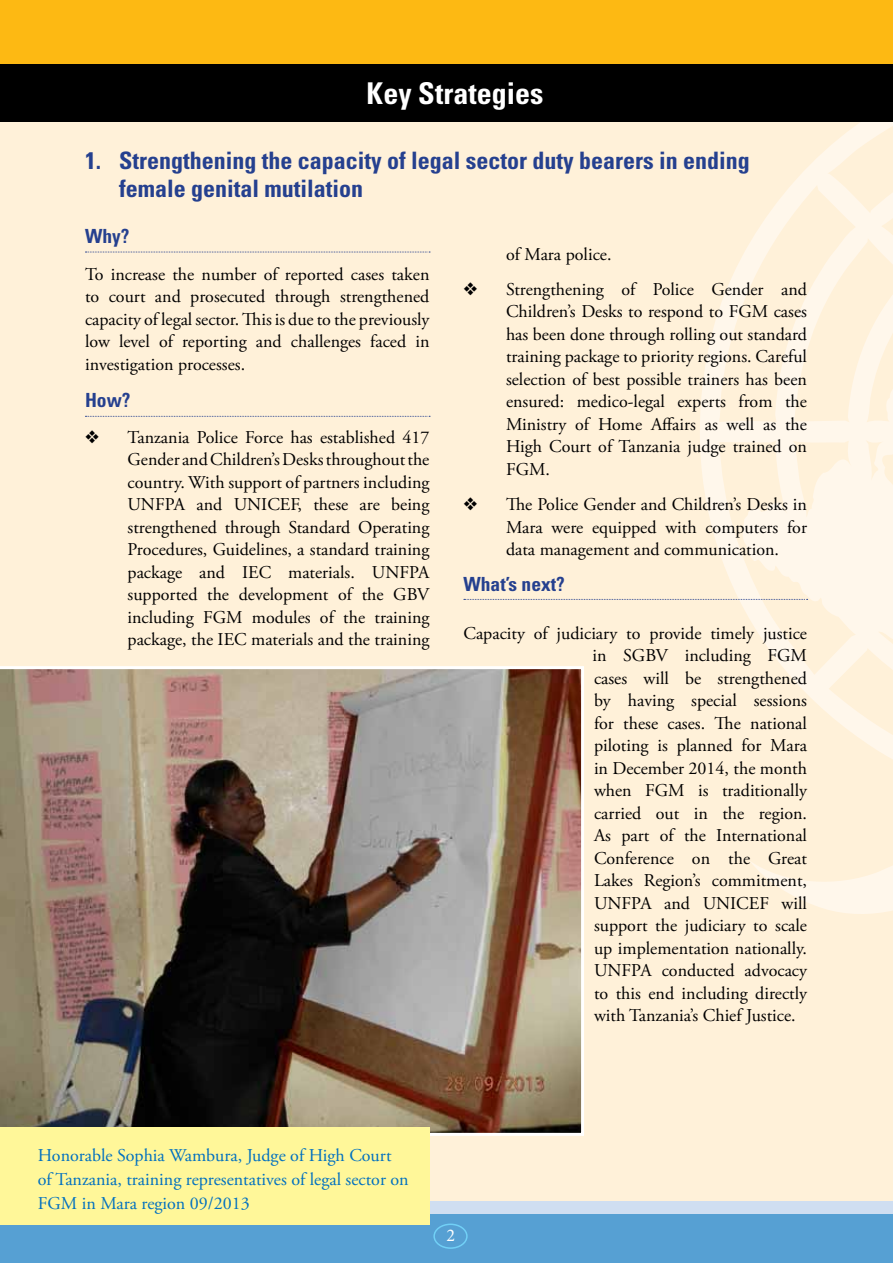
<style>
.page{position:relative;width:893px;height:1263px;background:#fff1d9}
.page>*{position:absolute;margin:0;border:0;box-sizing:border-box;transform-origin:0 0}
.t1{font:700 condensed 30px "Univers";color:#fff}
.t2{font:700 condensed 24px/28.8px "Univers";color:#25408f}
.t3{font:700 condensed 19.5px "Univers";color:#25408f}
.t4{font:18px/22.5px "Adobe Garamond Pro";color:#000;text-align:justify}
.t5{font:18px/24px "Adobe Garamond Pro";color:#0070c0}
.t6{font:18px "Minion Pro";color:#fff}
</style>
<div class="page">
<div style="left:0;top:1201px;width:893px;height:62px;background:#cfdef1"></div>
<div style="left:0;top:1214px;width:893px;height:49px;background:#56a0d3"></div>
<div style="left:0;top:0;width:893px;height:64px;background:#fdb913"></div>
<svg style="left:700px;top:122px;width:193px;height:637px"></svg>
<svg style="left:751px;top:862px;width:142px;height:52px"></svg>
<div style="left:0;top:64px;width:893px;height:58px;background:#000"></div>
<svg style="left:464px;top:599px;width:344px;height:1px"></svg>
<svg style="left:85px;top:252px;width:345px;height:1px"></svg>
<svg style="left:85px;top:416px;width:345px;height:1px"></svg>
<img style="left:0;top:666px;width:584px;height:470px">
<div style="left:0;top:1127px;width:429px;height:98px;background:#fff799"></div>
<div style="left:433px;top:1223px;width:35px;height:26px;border:2px solid #71d0f6;border-radius:50%"></div>
<h1 class="t1" style="left:367px;top:75px;width:178px">Key Strategies</h1>
<h2 class="t2" style="left:119px;top:146px;width:632px;text-indent:-34px">1. Strengthening the capacity of legal sector duty bearers in ending female genital mutilation</h2>
<p class="t3" style="left:85px;top:224px;width:46px">Why?</p>
<p class="t4" style="left:85px;top:264px;width:346px">To increase the number of reported cases taken to court and prosecuted through strengthened capacity of legal sector. This is due to the previously low level of reporting and challenges faced in investigation processes.</p>
<p class="t3" style="left:85px;top:388px;width:47px">How?</p>
<p class="t4" style="left:128px;top:426px;width:303px;text-indent:-43px">❖ Tanzania Police Force has established 417<br>Gender and Children’s Desks throughout the country. With support of partners including UNFPA and UNICEF, these are being strengthened through Standard Operating Procedures, Guidelines, a standard training package and IEC materials. UNFPA supported the development of the GBV including FGM modules of the training package, the IEC materials and the training</p>
<p class="t4" style="left:506px;top:243px;width:107px">of Mara police.</p>
<p class="t4" style="left:506px;top:279px;width:303px;text-indent:-43px">❖ Strengthening of Police Gender and Children’s Desks to respond to FGM cases has been done through rolling out standard training package to priority regions. Careful selection of best possible trainers has been ensured: medico-legal experts from the Ministry of Home Affairs as well as the High Court of Tanzania judge trained on FGM.</p>
<p class="t4" style="left:506px;top:494px;width:302px;text-indent:-43px">❖ The Police Gender and Children’s Desks in Mara were equipped with computers for data management and communication.</p>
<p class="t3" style="left:463px;top:572px;width:103px">What’s next?</p>
<p class="t4" style="left:592px;top:622px;width:216px;text-indent:-129px">Capacity of judiciary to provide timely justice in SGBV including FGM cases will be strengthened by having special sessions for these cases. The national piloting is planned for Mara in December 2014, the month when FGM is traditionally carried out in the region.<br>As part of the International Conference on the Great Lakes Region’s commitment, UNFPA and UNICEF will support the judiciary to scale up implementation nationally.<br>UNFPA conducted advocacy to this end including directly with Tanzania’s Chief Justice.</p>
<p class="t5" style="left:38px;top:1143px;width:372px">Honorable Sophia Wambura, Judge of High Court of Tanzania, training representatives of legal sector on<br>FGM in Mara region 09/2013</p>
<p class="t6" style="left:446px;top:1223px;width:10px">2</p>
</div>
